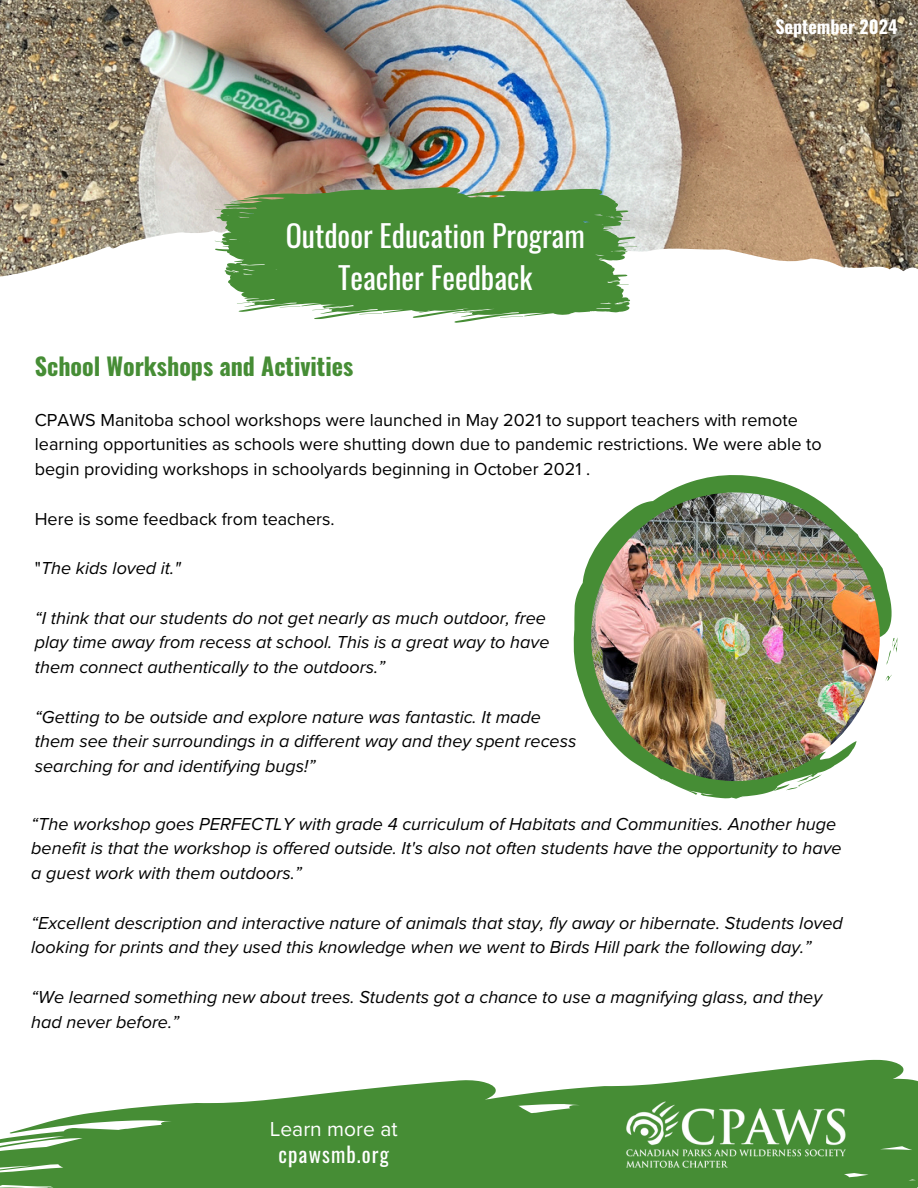
<style>
.page{position:relative;width:918px;height:1188px;background:#fff}
.page>*{position:absolute;margin:0;border:0;box-sizing:border-box;transform-origin:0 0}
.t1{font:30px/41.7px "Oswald";color:#fff;text-align:center}
.t2{font:700 24px "Oswald";color:#468d35}
.t3{font:21px "Oswald";letter-spacing:.05em;color:#fff}
.t4{font:21px "Proxima Nova";color:#fff}
.t5{font:italic 18px/24.8px "Proxima Nova";color:#000}
.t6{font:18px/24.8px "Proxima Nova";color:#000}
.t7{font:700 18px "Oswald";color:#fff}
.s1{font-style:normal}
</style>
<div class="page">
<img style="left:0;top:0;width:918px;height:277px">
<svg style="left:0;top:1095px;width:312px;height:93px;fill:#468d35"></svg>
<svg style="left:312px;top:1059px;width:606px;height:129px;fill:#468d35"></svg>
<img style="left:626px;top:1101px;width:220px;height:67px">
<svg style="left:573px;top:475px;width:319px;height:324px"></svg>
<svg style="left:885px;top:675px;width:7px;height:6px"></svg>
<svg style="left:887px;top:636px;width:10px;height:29px"></svg>
<svg style="left:786px;top:774px;width:36px;height:16px"></svg>
<svg style="left:833px;top:733px;width:11px;height:11px"></svg>
<img style="left:591px;top:492px;width:289px;height:289px;border-radius:50%">
<svg style="left:215px;top:187px;width:422px;height:136px;background:#669f57"></svg>
<h1 class="t1" style="left:286px;top:212px;width:301px">Outdoor Education Program<br>Teacher Feedback</h1>
<p class="t7" style="left:775px;top:17px;width:124px">September 2024</p>
<h2 class="t2" style="left:35px;top:354px;width:320px">School Workshops and Activities</h2>
<p class="t6" style="left:35px;top:406px;width:788px">CPAWS Manitoba school workshops were launched in May 2021 to support teachers with remote learning opportunities as schools were shutting down due to pandemic restrictions. We were able to begin providing workshops in schoolyards beginning in October 2021 .</p>
<p class="t6" style="left:35px;top:505px;width:301px">Here is some feedback from teachers.</p>
<p class="t5" style="left:35px;top:555px;width:147px"><span class="s1">"</span>The kids loved it."</p>
<p class="t5" style="left:35px;top:604px;width:516px">“I think that our students do not get nearly as much outdoor, free play time away from recess at school. This is a great way to have them connect authentically to the outdoors.”</p>
<p class="t5" style="left:35px;top:703px;width:543px">“Getting to be outside and explore nature was fantastic. It made them see their surroundings in a different way and they spent recess searching for and identifying bugs!”</p>
<p class="t5" style="left:31px;top:810px;width:812px">“The workshop goes PERFECTLY with grade 4 curriculum of Habitats and Communities. Another huge benefit is that the workshop is offered outside. It's also not often students have the opportunity to have a guest work with them outdoors.”</p>
<p class="t5" style="left:31px;top:909px;width:813px">“Excellent description and interactive nature of animals that stay, fly away or hibernate. Students loved looking for prints and they used this knowledge when we went to Birds Hill park the following day.”</p>
<p class="t5" style="left:31px;top:984px;width:793px">“We learned something new about trees. Students got a chance to use a magnifying glass, and they had never before.”</p>
<p class="t4" style="left:270px;top:1113px;width:129px">Learn more at</p>
<p class="t3" style="left:278px;top:1136px;width:112px">cpawsmb.org</p>
</div>
